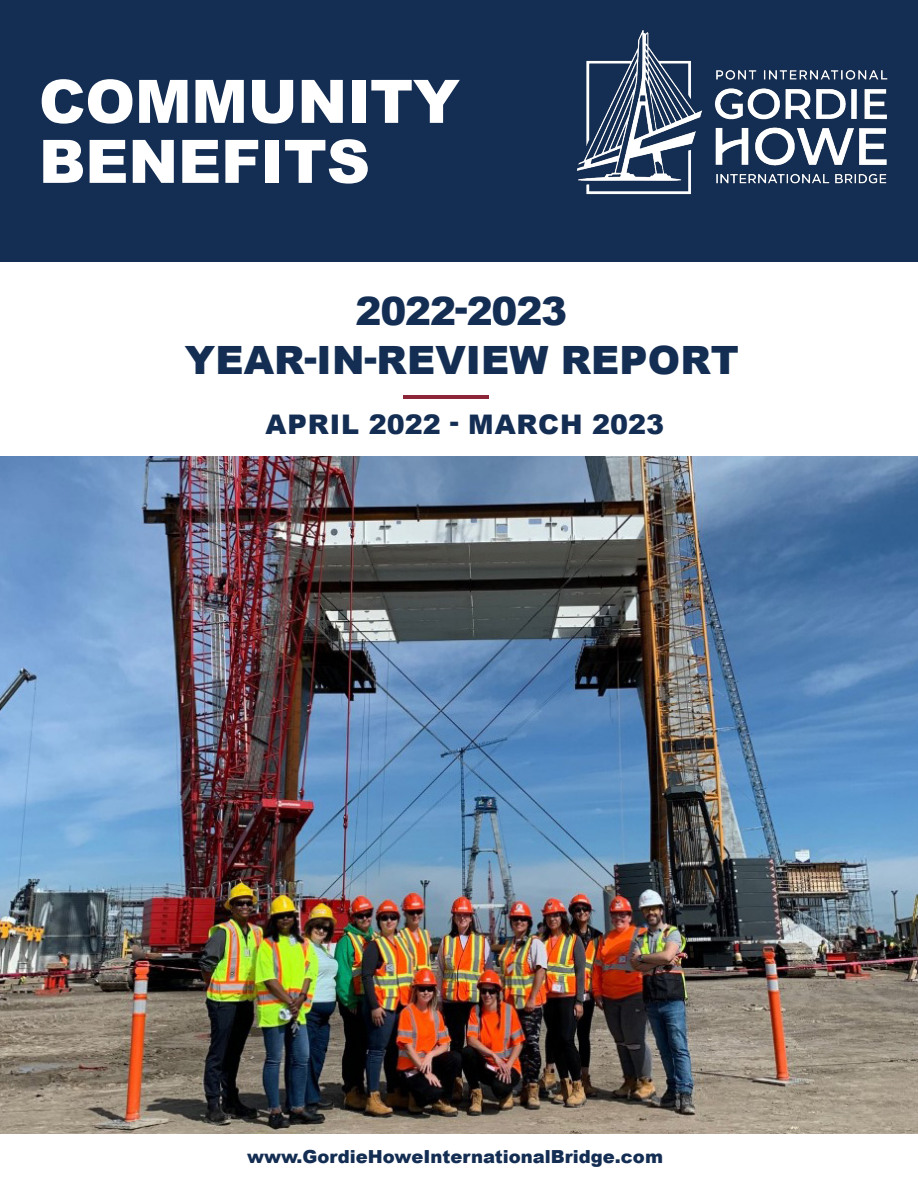
<style>
.page{position:relative;width:918px;height:1188px;background:#fff}
.page>*{position:absolute;margin:0;border:0;box-sizing:border-box;transform-origin:0 0}
.t1{font:900 60px/60px "Arial";letter-spacing:-.005em;color:#fff}
.t2{font:900 39px "Arial";letter-spacing:.005em;color:#132d53}
.t3{font:900 39px "Arial";letter-spacing:-.03em;color:#132d53}
.t4{font:900 27px "Arial";letter-spacing:.025em;color:#132d53}
.Normal_Paragraph{font:900 18px "Arial";color:#132d53}
</style>
<div class="page">
<div style="left:0;top:0;width:918px;height:262px;background:#132d53"></div>
<hr style="left:403px;top:396px;width:85px;height:3px;background:#8c2538">
<img style="left:576px;top:30px;width:312px;height:165px">
<img style="left:0;top:457px;width:918px;height:677px">
<p class="t1" style="left:39px;top:70px;width:422px">COMMUNITY<br>BENEFITS</p>
<p class="t3" style="left:356px;top:282px;width:213px">2022-2023</p>
<p class="t2" style="left:185px;top:332px;width:556px">YEAR-IN-REVIEW REPORT</p>
<p class="t4" style="left:265px;top:405px;width:400px">APRIL 2022 - MARCH 2023</p>
<p class="Normal_Paragraph" style="left:247px;top:1144px;width:417px">www.GordieHoweInternationalBridge.com</p>
</div>
